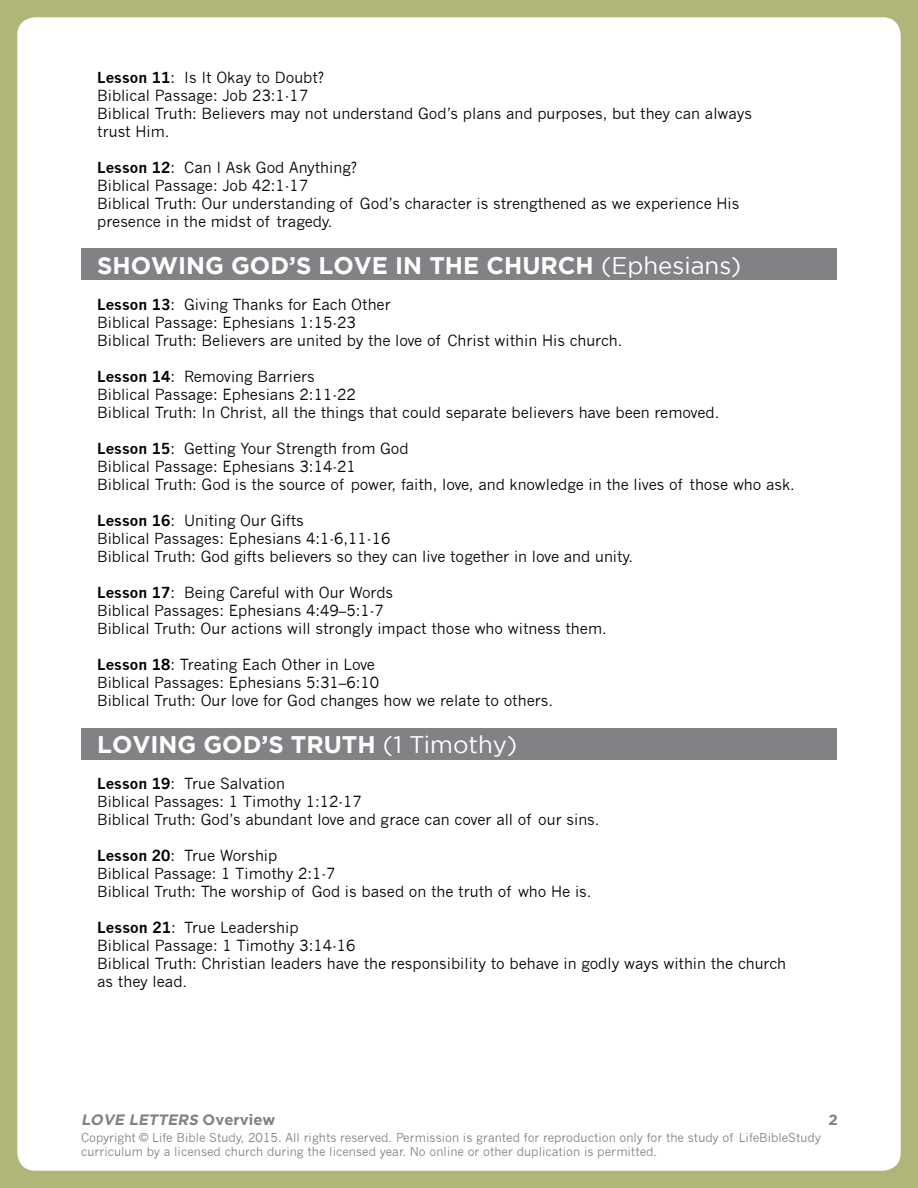
<style>
.page{position:relative;width:918px;height:1188px;background:#b0b579}
.page>*{position:absolute;margin:0;border:0;box-sizing:border-box;transform-origin:0 0}
.t1{font:700 24px "Gotham";color:#fff}
.t2{font:15px/18px "News Gothic";color:#000}
.t3{font:italic 700 15px "Gotham";color:#808285}
.t4{font:700 15px "Gotham";color:#808285}
.t5{font:14.85px "News Gothic";color:#000}
.t6{font:12px/14.4px "News Gothic";color:#808285}
.s1{font-weight:700;font-size:14.85px}
.s2{font-weight:400}
.s3{font-size:14.85px}
.s4{font-size:15px}
.s5{font-weight:700}
.s6{font-style:normal}
</style>
<div class="page">
<div style="left:17px;top:17px;width:884px;height:1154px;background:#fff;border-radius:18px"></div>
<div style="left:81px;top:249px;width:755px;height:31px;background:#808285"></div>
<div style="left:81px;top:729px;width:755px;height:31px;background:#808285"></div>
<p class="t2" style="left:97px;top:69px;width:657px"><span class="s1">Lesson 11</span>: Is It Okay to Doubt?<br>Biblical Passage: Job 23:1-17<br>Biblical Truth: Believers may not understand God’s plans and purposes, but they can always trust Him.</p>
<p class="t2" style="left:97px;top:159px;width:644px"><span class="s1">Lesson 12</span>: Can I Ask God Anything?<br>Biblical Passage: Job 42:1-17<br>Biblical Truth: Our understanding of God’s character is strengthened as we experience His presence in the midst of tragedy.</p>
<h1 class="t1" style="left:97px;top:252px;width:646px">SHOWING GOD’S LOVE IN THE CHURCH <span class="s2">(Ephesians)</span></h1>
<p class="t2" style="left:97px;top:295px;width:527px"><span class="s1">Lesson 13</span>: Giving Thanks for Each Other<br>Biblical Passage: Ephesians 1:15-23<br>Biblical Truth: Believers are united by the love of Christ within His church.</p>
<p class="t2" style="left:97px;top:367px;width:624px"><span class="s1">Lesson 14</span>: Removing Barriers<br>Biblical Passage: Ephesians 2:11-22<br>Biblical Truth: In Christ, all the things that could separate believers have been removed.</p>
<p class="t2" style="left:97px;top:439px;width:699px"><span class="s1">Lesson 15</span>: Getting Your Strength from God<br>Biblical Passage: Ephesians 3:14-21<br>Biblical Truth: God is the source of power, faith, love, and knowledge in the lives of those who ask.</p>
<p class="t2" style="left:97px;top:511px;width:538px"><span class="s1">Lesson 16</span>: Uniting Our Gifts<br><span class="s3">Biblical Passages</span>: Ephesians 4:1-6,11-16<br><span class="s3">Biblical Truth</span>: God gifts believers so they can live together in love and unity.</p>
<p class="t2" style="left:97px;top:583px;width:511px"><span class="s1">Lesson 17</span>: Being Careful with Our Words<br><span class="s3">Biblical Passages</span>: Ephesians 4:49–5:1-7<br><span class="s3">Biblical Truth:</span> Our actions will strongly impact those who witness them.</p>
<p class="t2" style="left:97px;top:655px;width:457px"><span class="s1">Lesson 18</span>: Treating Each Other in Love<br><span class="s3">Biblical Passages</span>: Ephesians 5:31–6:10<br><span class="s3">Biblical Truth</span>: Our love for God changes how we relate to others.</p>
<h1 class="t1" style="left:97px;top:730px;width:422px">LOVING GOD’S TRUTH <span class="s2">(1 Timothy)</span></h1>
<p class="t2" style="left:97px;top:774px;width:189px"><span class="s1">Lesson 19</span>: True Salvation</p>
<p class="t5" style="left:97px;top:793px;width:266px">Biblical Passages<span class="s4">: 1 Timothy 1:12-17</span></p>
<p class="t2" style="left:97px;top:810px;width:504px"><span class="s3">Biblical Truth</span>: God’s abundant love and grace can cover all of our sins.</p>
<p class="t2" style="left:97px;top:846px;width:182px"><span class="s1">Lesson 20</span>: True Worship</p>
<p class="t5" style="left:97px;top:865px;width:240px">Biblical Passage<span class="s4">: 1 Timothy 2:1-7</span></p>
<p class="t2" style="left:97px;top:882px;width:496px"><span class="s3">Biblical Truth</span>: The worship of God is based on the truth of who He is.</p>
<p class="t2" style="left:97px;top:918px;width:690px"><span class="s5">Lesson 21</span>: True Leadership<br>Biblical Passage: 1 Timothy 3:14-16<br>Biblical Truth: Christian leaders have the responsibility to behave in godly ways within the church as they lead.</p>
<p class="t3" style="left:81px;top:1111px;width:196px">LOVE LETTERS <span class="s6">O v e r v i e w</span></p>
<p class="t6" style="left:81px;top:1131px;width:741px">Copyright © Life Bible Study, 2015. All rights reserved. Permission is granted for reproduction only for the study of LifeBibleStudy curriculum by a licensed church during the licensed year. No online or other duplication is permitted.</p>
<p class="t4" style="left:828px;top:1111px;width:11px">2</p>
</div>
